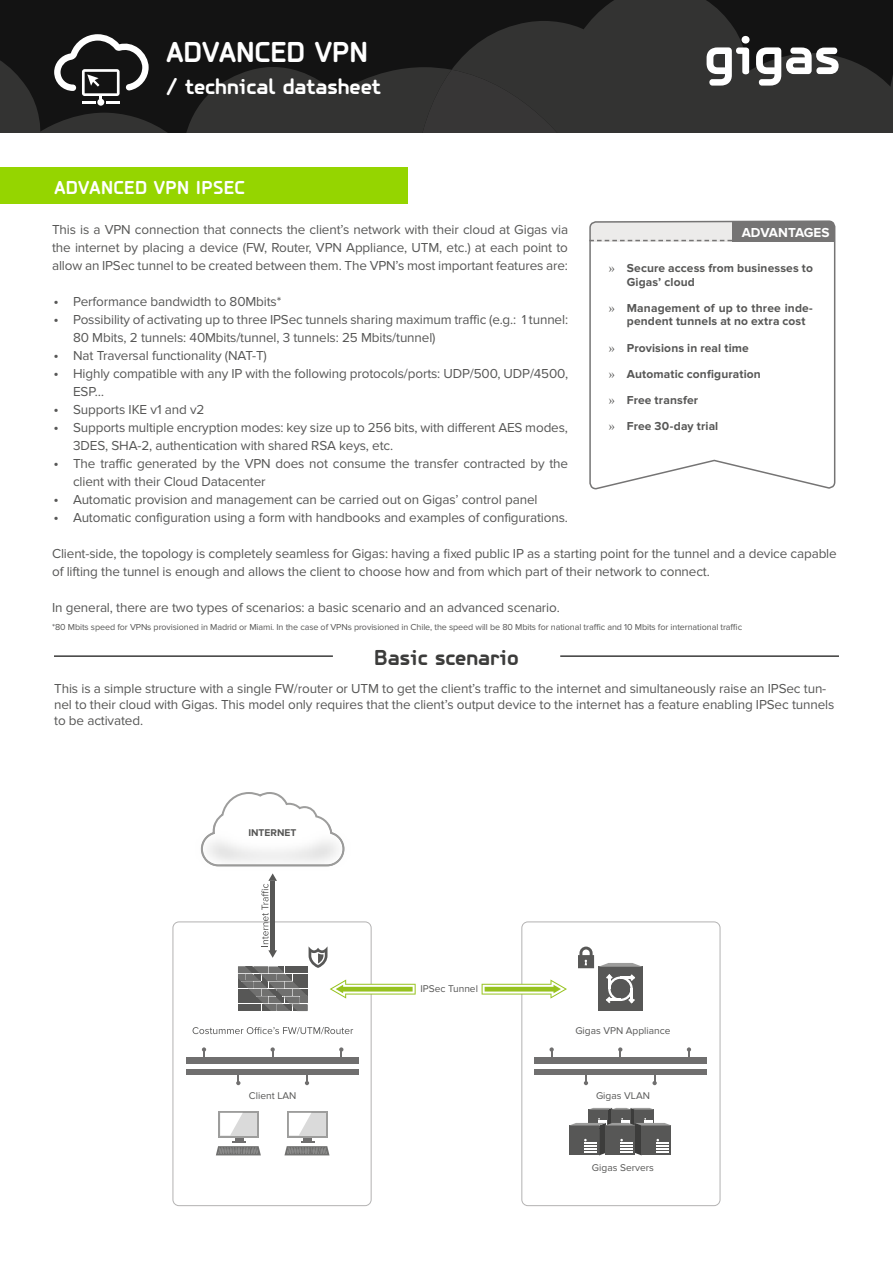
<style>
.page{position:relative;width:893px;height:1263px;background:#fff}
.page>*{position:absolute;margin:0;border:0;box-sizing:border-box;transform-origin:0 0}
.t1{font:700 30px "PF Isotext Pro";color:#fff}
.t2{font:700 22.5px "PF Isotext Pro";color:#fff}
.t3{font:700 22.5px "PF Isotext Pro";color:#3c3c3b}
.t4{font:700 19.5px "PF Isotext Pro";letter-spacing:.02em;color:#fff}
.t5{font:13.5px/18px "Proxima Nova";letter-spacing:-.01em;color:#575756}
.t6{font:700 13.5px "Proxima Nova";color:#fff}
.t7{font:700 12px/26.2px "Proxima Nova";letter-spacing:.01em;color:#575756}
.t8{font:10.2px "Proxima Nova";color:#575756}
.t9{font:700 10.2px "Proxima Nova";color:#575756}
.t10{font:9px "Proxima Nova";letter-spacing:-.01em;color:#575756}
.s1{font-size:15px}
.s2{font-family:"Times New Roman";font-weight:400}
</style>
<div class="page">
<div style="left:0;top:0;width:893px;height:132px;background:#131313"></div>
<svg style="left:493px;top:0;width:400px;height:132px;fill:#333332"></svg>
<svg style="left:707px;top:36px;width:132px;height:50px"></svg>
<div style="left:0;top:168px;width:407px;height:36px;background:#95d500"></div>
<svg style="left:0;top:34px;width:575px;height:98px"></svg>
<hr style="left:560px;top:655px;width:279px;height:2px;background:#3c3c3b">
<hr style="left:54px;top:655px;width:279px;height:2px;background:#3c3c3b">
<svg style="left:521px;top:921px;width:199px;height:285px"></svg>
<svg style="left:172px;top:921px;width:200px;height:285px"></svg>
<svg style="left:214px;top:792px;width:115px;height:32px"></svg>
<img style="left:200px;top:845px;width:145px;height:22px">
<img style="left:201px;top:824px;width:143px;height:42px">
<svg style="left:482px;top:979px;width:85px;height:19px"></svg>
<svg style="left:193px;top:873px;width:223px;height:161px"></svg>
<div style="left:598px;top:967px;width:44px;height:44px;background:#575756"></div>
<svg style="left:578px;top:946px;width:64px;height:22px"></svg>
<svg style="left:606px;top:974px;width:29px;height:29px"></svg>
<div style="left:187px;top:1058px;width:172px;height:17px;background:#706f6f"></div>
<svg style="left:202px;top:1047px;width:4px;height:11px"></svg>
<svg style="left:271px;top:1047px;width:4px;height:11px"></svg>
<svg style="left:339px;top:1047px;width:4px;height:11px"></svg>
<svg style="left:305px;top:1075px;width:4px;height:10px"></svg>
<svg style="left:236px;top:1075px;width:4px;height:10px"></svg>
<div style="left:534px;top:1058px;width:172px;height:17px;background:#706f6f"></div>
<svg style="left:549px;top:1047px;width:5px;height:11px"></svg>
<svg style="left:618px;top:1047px;width:4px;height:11px"></svg>
<svg style="left:687px;top:1047px;width:4px;height:11px"></svg>
<svg style="left:652px;top:1075px;width:5px;height:10px"></svg>
<svg style="left:584px;top:1075px;width:4px;height:10px"></svg>
<svg style="left:569px;top:1108px;width:102px;height:47px"></svg>
<svg style="left:218px;top:1111px;width:40px;height:2px"></svg>
<svg style="left:216px;top:1113px;width:45px;height:42px"></svg>
<svg style="left:287px;top:1111px;width:40px;height:2px"></svg>
<svg style="left:284px;top:1113px;width:45px;height:42px"></svg>
<div style="left:182px;top:1064px;width:184px;height:5px;background:#fff"></div>
<div style="left:528px;top:1064px;width:188px;height:5px;background:#fff"></div>
<svg style="left:589px;top:220px;width:247px;height:270px"></svg>
<svg style="left:589px;top:221px;width:246px;height:20px"></svg>
<h1 class="t1" style="left:167px;top:35px;width:203px">ADVANCED VPN</h1>
<h2 class="t2" style="left:167px;top:73px;width:216px">/ technical datasheet</h2>
<h3 class="t4" style="left:54px;top:176px;width:192px">ADVANCED VPN IPSEC</h3>
<p class="t5" style="left:52px;top:221px;width:518px;text-align:justify">This is a VPN connection that connects the client’s network with their cloud at Gigas via the internet by placing a device (FW, Router, VPN Appliance, UTM, etc.) at each point to allow an IPSec tunnel to be created between them. The VPN’s most important features are:</p>
<p class="t5" style="left:54px;top:293px;width:229px"><span class="s1">•</span> Performance bandwidth to 80Mbits*</p>
<p class="t5" style="left:73px;top:311px;width:496px;text-indent:-20px"><span class="s1">•</span> Possibility of activating up to three IPSec tunnels sharing maximum traffic (e.g.: 1 tunnel:<br>80 Mbits, 2 tunnels: 40Mbits/tunnel, 3 tunnels: 25 Mbits/tunnel)</p>
<p class="t5" style="left:54px;top:347px;width:215px"><span class="s1">•</span> Nat Traversal functionality (NAT-T)</p>
<p class="t5" style="left:73px;top:365px;width:496px;text-indent:-20px"><span class="s1">•</span> Highly compatible with any IP with the following protocols/ports: UDP/500, UDP/4500,<br>ESP…</p>
<p class="t5" style="left:54px;top:401px;width:152px"><span class="s1">•</span> Supports IKE v1 and v2</p>
<p class="t5" style="left:73px;top:419px;width:496px;text-indent:-20px"><span class="s1">•</span> Supports multiple encryption modes: key size up to 256 bits, with different AES modes,<br>3DES, SHA-2, authentication with shared RSA keys, etc.</p>
<p class="t5" style="left:73px;top:455px;width:497px;text-indent:-20px"><span class="s1">•</span> The traffic generated by the VPN does not consume the transfer contracted by the client with their Cloud Datacenter</p>
<p class="t5" style="left:54px;top:491px;width:485px"><span class="s1">•</span> Automatic provision and management can be carried out on Gigas’ control panel</p>
<p class="t5" style="left:54px;top:509px;width:516px"><span class="s1">•</span> Automatic configuration using a form with handbooks and examples of configurations.</p>
<p class="t5" style="left:52px;top:545px;width:786px">Client-side, the topology is completely seamless for Gigas: having a fixed public IP as a starting point for the tunnel and a device capable of lifting the tunnel is enough and allows the client to choose how and from which part of their network to connect.</p>
<p class="t5" style="left:52px;top:599px;width:509px">In general, there are two types of scenarios: a basic scenario and an advanced scenario.</p>
<p class="t10" style="left:52px;top:622px;width:691px">*80 Mbits speed for VPNs provisioned in Madrid or Miami. In the case of VPNs provisioned in Chile, the speed will be 80 Mbits for national traffic and 10 Mbits for international traffic</p>
<h2 class="t3" style="left:374px;top:644px;width:146px">Basic scenario</h2>
<p class="t5" style="left:54px;top:680px;width:782px;line-height:16.2px">This is a simple structure with a single FW/router or UTM to get the client’s traffic to the internet and simultaneously raise an IPSec tun&shy;nel to their cloud with Gigas. This model only requires that the client’s output device to the internet has a feature enabling IPSec tunnels to be activated.</p>
<p class="t6" style="left:742px;top:224px;width:89px">ADVANTAGES</p>
<p class="t7" style="left:627px;top:262px;width:188px;line-height:13.5px;text-indent:-18px"><span class="s2">»</span> Secure access from businesses to<br>Gigas’ cloud</p>
<p class="t7" style="left:627px;top:301px;width:188px;line-height:13.5px;text-indent:-18px"><span class="s2">»</span> Management of up to three inde&shy;pendent tunnels at no extra cost</p>
<p class="t7" style="left:609px;top:335px;width:154px"><span class="s2">»</span> Provisions in real time<br><span class="s2">»</span> Automatic configuration <span class="s2">»</span> Free transfer<br><span class="s2">»</span> Free 30-day trial</p>
<p class="t9" style="left:248px;top:827px;width:49px">INTERNET</p>
<p class="t8" style="left:420px;top:983px;width:59px">IPSec Tunnel</p>
<p class="t8" style="left:575px;top:1025px;width:97px">Gigas VPN Appliance</p>
<p class="t8" style="left:249px;top:1090px;width:49px">Client LAN</p>
<p class="t8" style="left:596px;top:1090px;width:55px">Gigas VLAN</p>
<p class="t8" style="left:592px;top:1161px;width:63px">Gigas Servers</p>
</div>
